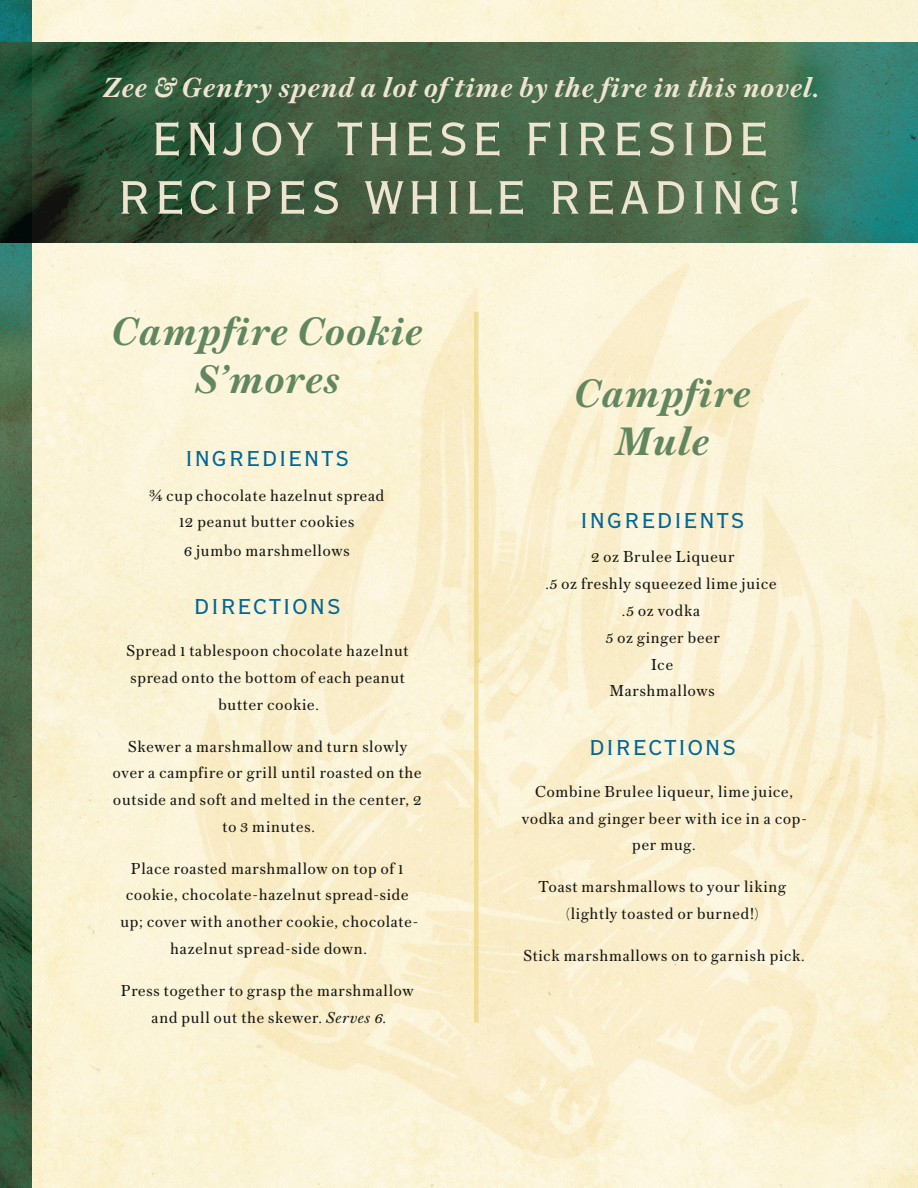
<style>
.page{position:relative;width:918px;height:1188px;background:#fff}
.page>*{position:absolute;margin:0;border:0;box-sizing:border-box;transform-origin:0 0}
.t1{font:61.65px/58.5px "Copperplate Gothic LT Pro 29 BC";letter-spacing:.05em;color:#eee5d1;text-align:center}
.t2{font:italic 600 41.85px/48.6px "Austin Text";letter-spacing:.03em;color:#628760;text-align:center}
.t3{font:italic 600 29.25px "Austin Text";letter-spacing:.03em;color:#eee5d1}
.t4{font:28.5px "Copperplate Gothic LT Pro 29 BC";letter-spacing:.05em;color:#006696}
.t5{font:16.8px/26.8px "Austin Text";letter-spacing:.05em;color:#171714;text-align:center}
.s1{font-style:italic}
</style>
<div class="page">
<img style="left:31px;top:0;width:887px;height:1188px">
<img style="left:191px;top:257px;width:702px;height:905px">
<img style="left:0;top:0;width:31px;height:1188px">
<img style="left:0;top:43px;width:918px;height:200px">
<div style="left:474px;top:312px;width:5px;height:711px;background:#efdc97"></div>
<p class="t3" style="left:103px;top:66px;width:718px">Zee &amp; Gentry spend a lot of time by the fire in this novel.</p>
<p class="t1" style="left:117px;top:110px;width:687px">ENJOY THESE FIRESIDE<br>RECIPES WHILE READING!</p>
<p class="t2" style="left:112px;top:305px;width:312px">Campfire Cookie<br>S’mores</p>
<p class="t4" style="left:185px;top:445px;width:166px">INGREDIENTS</p>
<p class="t5" style="left:149px;top:481px;width:236px">¾ cup chocolate hazelnut spread</p>
<p class="t5" style="left:180px;top:508px;width:176px">12 peanut butter cookies</p>
<p class="t5" style="left:184px;top:536px;width:167px">6 jumbo marshmellows</p>
<p class="t4" style="left:194px;top:593px;width:149px">DIRECTIONS</p>
<p class="t5" style="left:127px;top:637px;width:284px">Spread 1 tablespoon chocolate hazelnut spread onto the bottom of each peanut butter cookie.</p>
<p class="t5" style="left:113px;top:732px;width:310px">Skewer a marshmallow and turn slowly over a campfire or grill until roasted on the outside and soft and melted in the center, 2 to 3 minutes.</p>
<p class="t5" style="left:120px;top:854px;width:300px">Place roasted marshmallow on top of 1 cookie, chocolate-hazelnut spread-side up; cover with another cookie, chocolate&shy;hazelnut spread-side down.</p>
<p class="t5" style="left:121px;top:976px;width:294px">Press together to grasp the marshmallow and pull out the skewer. <span class="s1">Serves 6.</span></p>
<p class="t2" style="left:575px;top:367px;width:178px">Campfire<br>Mule</p>
<p class="t4" style="left:580px;top:507px;width:166px">INGREDIENTS</p>
<p class="t5" style="left:591px;top:543px;width:144px">2 oz Brulee Liqueur</p>
<p class="t5" style="left:545px;top:570px;width:233px">.5 oz freshly squeezed lime juice</p>
<p class="t5" style="left:622px;top:597px;width:80px">.5 oz vodka</p>
<p class="t5" style="left:606px;top:623px;width:116px">5 oz ginger beer</p>
<p class="t5" style="left:651px;top:650px;width:23px">Ice</p>
<p class="t5" style="left:610px;top:677px;width:106px">Marshmallows</p>
<p class="t4" style="left:589px;top:733px;width:149px">DIRECTIONS</p>
<p class="t5" style="left:522px;top:777px;width:287px">Combine Brulee liqueur, lime juice, vodka and ginger beer with ice in a cop&shy;per mug.</p>
<p class="t5" style="left:538px;top:873px;width:249px">Toast marshmallows to your liking (lightly toasted or burned!)</p>
<p class="t5" style="left:523px;top:941px;width:283px">Stick marshmallows on to garnish pick.</p>
</div>
